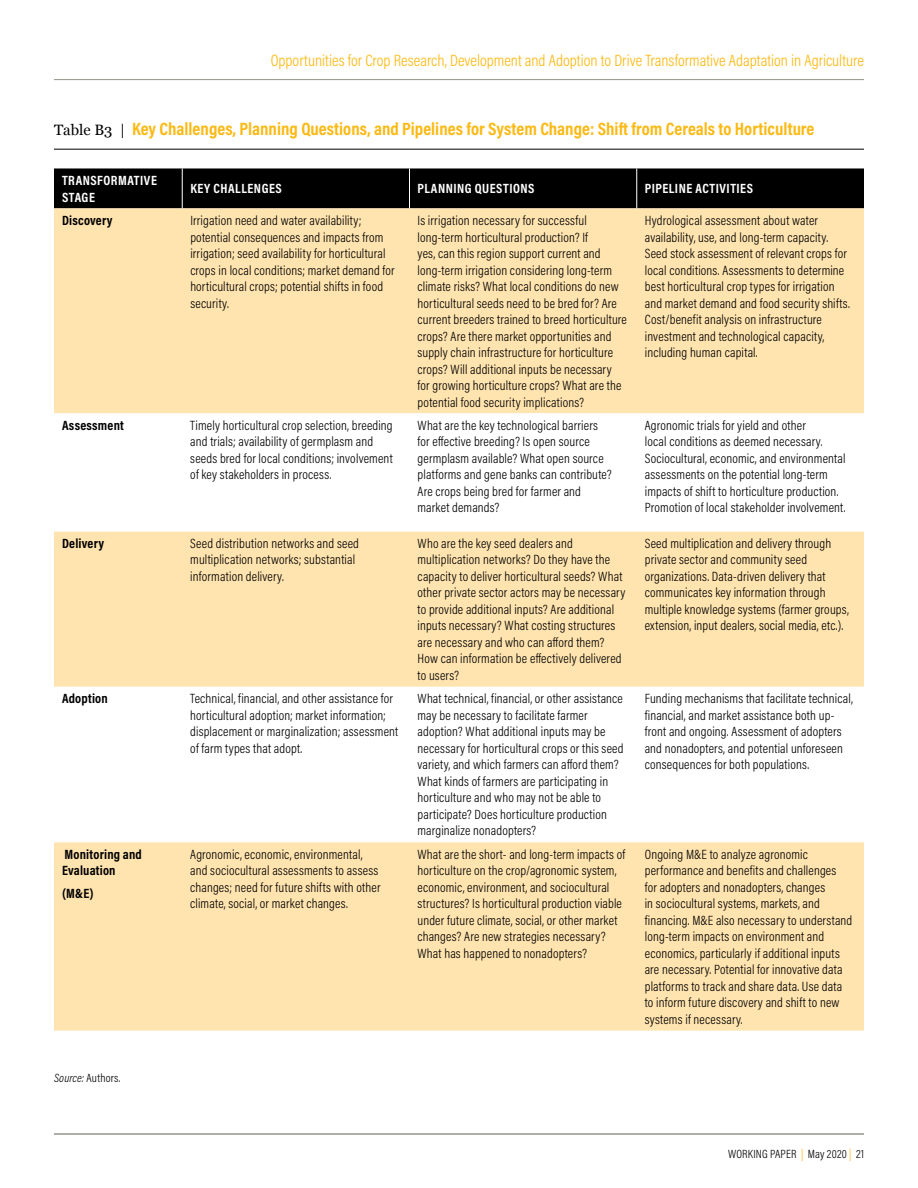
<style>
.page{position:relative;width:918px;height:1188px;background:#fff}
.page>*{position:absolute;margin:0;border:0;box-sizing:border-box;transform-origin:0 0}
.t1{font:700 18px "Acumin Pro Cond";color:#fdb913}
.t2{font:300 16.5px "Acumin Pro Cond";color:#fdb913}
.t3{font:300 13.5px/16.5px "Acumin Pro Cond";letter-spacing:.01em;color:#000}
.t4{font:700 13.5px/16.5px "Acumin Pro Cond";letter-spacing:.04em;color:#fff}
.t5{font:700 13.5px/16.5px "Acumin Pro Cond";letter-spacing:.015em;color:#000}
.t6{font:300 12px "Acumin Pro Cond";letter-spacing:.015em;color:#000}
.s1{font-family:"Georgia";font-weight:400;font-size:15px;color:#000}
.s2{font-style:italic}
.s3{color:#fdb913}
</style>
<div class="page">
<hr style="left:54px;top:1134px;width:810px;height:1px;background:#94948b">
<hr style="left:54px;top:79px;width:810px;height:1px;background:#94948b">
<div style="left:54px;top:168px;width:810px;height:40px;background:#000"></div>
<div style="left:54px;top:208px;width:810px;height:823px;background:#ffe4af"></div>
<svg style="left:54px;top:413px;width:810px;height:429px"></svg>
<hr style="left:182px;top:168px;width:1px;height:40px;background:#fff">
<hr style="left:409px;top:168px;width:1px;height:40px;background:#fff">
<hr style="left:636px;top:168px;width:1px;height:40px;background:#fff">
<hr style="left:54px;top:149px;width:810px;height:1px;background:#000">
<p class="t2" style="left:271px;top:50px;width:595px">Opportunities for Crop Research, Development and Adoption to Drive Transformative Adaptation in Agriculture</p>
<h1 class="t1" style="left:54px;top:117px;width:762px"><span class="s1">Table B3 |</span> Key Challenges, Planning Questions, and Pipelines for System Change: Shift from Cereals to Horticulture</h1>
<p class="t4" style="left:62px;top:172px;width:96px">TRANSFORMATIVE<br>STAGE</p>
<p class="t4" style="left:190px;top:180px;width:93px">KEY CHALLENGES</p>
<p class="t4" style="left:418px;top:180px;width:118px">PLANNING QUESTIONS</p>
<p class="t4" style="left:645px;top:180px;width:110px">PIPELINE ACTIVITIES</p>
<p class="t5" style="left:62px;top:212px;width:52px">Discovery</p>
<p class="t3" style="left:190px;top:212px;width:206px">Irrigation need and water availability; potential consequences and impacts from irrigation; seed availability for horticultural crops in local conditions; market demand for horticultural crops; potential shifts in food security.</p>
<p class="t3" style="left:418px;top:212px;width:211px">Is irrigation necessary for successful long-term horticultural production? If<br>yes, can this region support current and long-term irrigation considering long-term climate risks? What local conditions do new horticultural seeds need to be bred for? Are current breeders trained to breed horticulture crops? Are there market opportunities and supply chain infrastructure for horticulture crops? Will additional inputs be necessary for growing horticulture crops? What are the potential food security implications?</p>
<p class="t3" style="left:645px;top:212px;width:207px">Hydrological assessment about water availability, use, and long-term capacity.<br>Seed stock assessment of relevant crops for local conditions. Assessments to determine best horticultural crop types for irrigation and market demand and food security shifts.<br>Cost/benefit analysis on infrastructure investment and technological capacity, including human capital.</p>
<p class="t5" style="left:62px;top:417px;width:63px">Assessment</p>
<p class="t3" style="left:190px;top:417px;width:204px">Timely horticultural crop selection, breeding and trials; availability of germplasm and seeds bred for local conditions; involvement of key stakeholders in process.</p>
<p class="t3" style="left:418px;top:417px;width:196px">What are the key technological barriers for effective breeding? Is open source germplasm available? What open source platforms and gene banks can contribute?<br>Are crops being bred for farmer and market demands?</p>
<p class="t3" style="left:645px;top:417px;width:202px">Agronomic trials for yield and other<br>local conditions as deemed necessary.<br>Sociocultural, economic, and environmental assessments on the potential long-term impacts of shift to horticulture production.<br>Promotion of local stakeholder involvement.</p>
<p class="t5" style="left:62px;top:535px;width:44px">Delivery</p>
<p class="t3" style="left:190px;top:535px;width:170px">Seed distribution networks and seed multiplication networks; substantial information delivery.</p>
<p class="t3" style="left:418px;top:535px;width:209px">Who are the key seed dealers and multiplication networks? Do they have the capacity to deliver horticultural seeds? What other private sector actors may be necessary to provide additional inputs? Are additional inputs necessary? What costing structures are necessary and who can afford them?<br>How can information be effectively delivered to users?</p>
<p class="t3" style="left:645px;top:535px;width:206px">Seed multiplication and delivery through private sector and community seed organizations. Data-driven delivery that communicates key information through multiple knowledge systems (farmer groups, extension, input dealers, social media, etc.).</p>
<p class="t5" style="left:62px;top:690px;width:47px">Adoption</p>
<p class="t3" style="left:190px;top:690px;width:210px">Technical, financial, and other assistance for horticultural adoption; market information; displacement or marginalization; assessment of farm types that adopt.</p>
<p class="t3" style="left:418px;top:690px;width:208px">What technical, financial, or other assistance may be necessary to facilitate farmer adoption? What additional inputs may be necessary for horticultural crops or this seed variety, and which farmers can afford them?<br>What kinds of farmers are participating in horticulture and who may not be able to participate? Does horticulture production marginalize nonadopters?</p>
<p class="t3" style="left:645px;top:690px;width:210px">Funding mechanisms that facilitate technical, financial, and market assistance both up&shy;front and ongoing. Assessment of adopters and nonadopters, and potential unforeseen consequences for both populations.</p>
<p class="t5" style="left:62px;top:845px;width:81px">Monitoring and<br>Evaluation</p>
<p class="t5" style="left:62px;top:885px;width:33px">(M&amp;E)</p>
<p class="t3" style="left:190px;top:846px;width:192px">Agronomic, economic, environmental, and sociocultural assessments to assess changes; need for future shifts with other climate, social, or market changes.</p>
<p class="t3" style="left:418px;top:846px;width:209px">What are the short- and long-term impacts of horticulture on the crop/agronomic system, economic, environment, and sociocultural structures? Is horticultural production viable under future climate, social, or other market changes? Are new strategies necessary?<br>What has happened to nonadopters?</p>
<p class="t3" style="left:645px;top:846px;width:209px">Ongoing M&amp;E to analyze agronomic performance and benefits and challenges<br>for adopters and nonadopters, changes<br>in sociocultural systems, markets, and financing. M&amp;E also necessary to understand long-term impacts on environment and economics, particularly if additional inputs are necessary. Potential for innovative data platforms to track and share data. Use data to inform future discovery and shift to new systems if necessary.</p>
<p class="t6" style="left:54px;top:1071px;width:68px"><span class="s2">Source:</span> Authors.</p>
<p class="t6" style="left:728px;top:1146px;width:137px">WORKING PAPER <span class="s3">|</span> May 2020 <span class="s3">|</span> 21</p>
</div>
